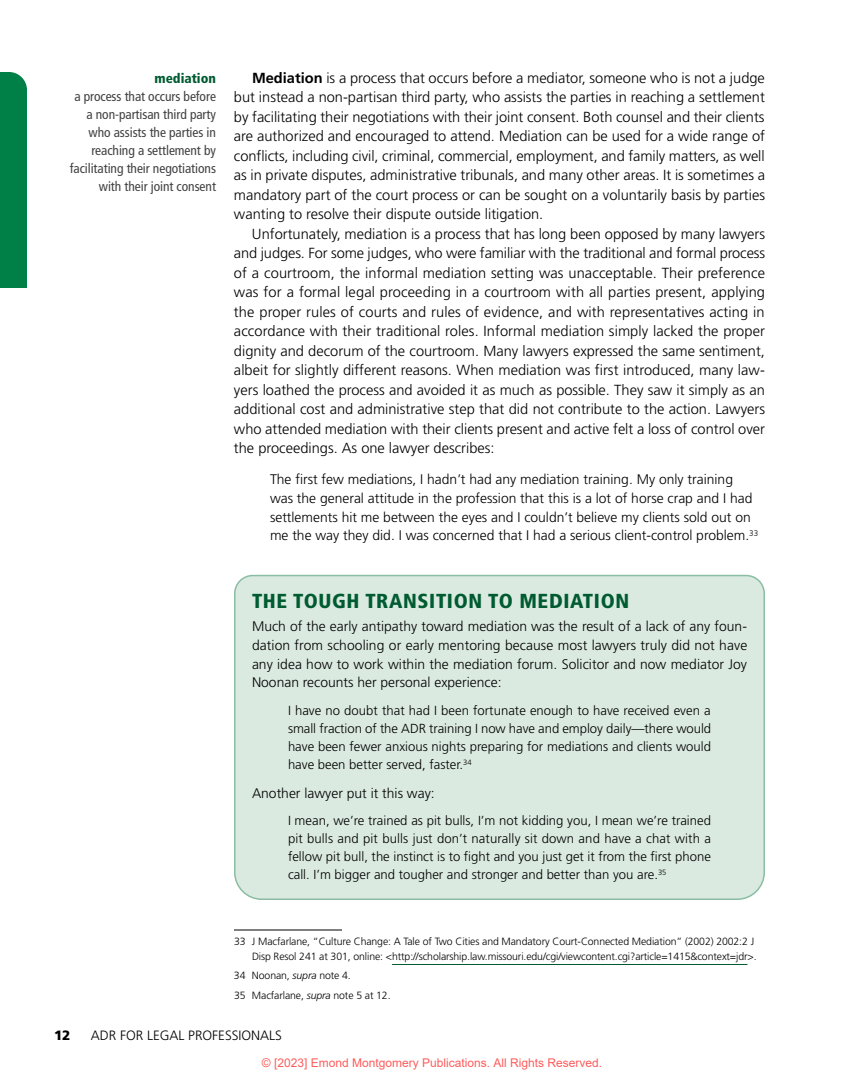
<style>
.page{position:relative;width:864px;height:1080px;background:#fff}
.page>*{position:absolute;margin:0;border:0;box-sizing:border-box;transform-origin:0 0}
.t1{font:900 condensed 20.25px "Frutiger LT Std";letter-spacing:.03em;color:#005b31}
.t2{font:300 14.7px/19.5px "Frutiger LT Std";color:#000;text-align:justify}
.t3{font:300 13.8px/18.8px "Frutiger LT Std";color:#000}
.t4{font:condensed 13.5px/18px "Frutiger LT Std";letter-spacing:-.005em;color:#414042;text-align:right}
.t5{font:300 13.5px "Frutiger LT Std";color:#000}
.t6{font:900 condensed 13.5px "Frutiger LT Std";color:#005b31}
.t7{font:900 13.5px "Frutiger LT Std";color:#000}
.t8{font:300 13.2px/18px "Frutiger LT Std";color:#000;text-align:justify}
.t9{font:12px "Arial";color:rgb(255 0 0/.65)}
.t10{font:300 10.5px/15px "Frutiger LT Std";letter-spacing:-.01em;color:#000;text-align:right}
.s1{font-weight:700}
.s2{font-style:italic}
</style>
<div class="page">
<div style="left:0;top:72px;width:27px;height:216px;background:#008047"></div>
<div style="left:234px;top:574px;width:531px;height:326px;background:#dbeae1"></div>
<hr style="left:234px;top:930px;width:108px;height:1px;background:#000">
<hr style="left:392px;top:964px;width:355px;height:1px;background:#005b31">
<p class="t6" style="left:154px;top:70px;width:63px">mediation</p>
<p class="t4" style="left:70px;top:88px;width:148px">a process that occurs before a non-partisan third party who assists the parties in reaching a settlement by facilitating their negotiations with their joint consent</p>
<p class="t2" style="left:234px;top:68px;width:533px;text-indent:18px"><span class="s1">Mediation</span> is a process that occurs before a mediator, someone who is not a judge but instead a non-partisan third party, who assists the parties in reaching a settlement by facilitating their negotiations with their joint consent. Both counsel and their clients are authorized and encouraged to attend. Mediation can be used for a wide range of conflicts, including civil, criminal, commercial, employment, and family matters, as well as in private disputes, administrative tribunals, and many other areas. It is sometimes a mandatory part of the court process or can be sought on a voluntarily basis by parties wanting to resolve their dispute outside litigation.</p>
<p class="t2" style="left:234px;top:224px;width:533px;text-indent:18px">Unfortunately, mediation is a process that has long been opposed by many lawyers and judges. For some judges, who were familiar with the traditional and formal process of a courtroom, the informal mediation setting was unacceptable. Their preference was for a formal legal proceeding in a courtroom with all parties present, applying the proper rules of courts and rules of evidence, and with representatives acting in accordance with their traditional roles. Informal mediation simply lacked the proper dignity and decorum of the courtroom. Many lawyers expressed the same sentiment, albeit for slightly different reasons. When mediation was first introduced, many law&shy;yers loathed the process and avoided it as much as possible. They saw it simply as an additional cost and administrative step that did not contribute to the action. Lawyers who attended mediation with their clients present and active felt a loss of control over the proceedings. As one lawyer describes:</p>
<p class="t3" style="left:270px;top:470px;width:490px">The first few mediations, I hadn’t had any mediation training. My only training was the general attitude in the profession that this is a lot of horse crap and I had settlements hit me between the eyes and I couldn’t believe my clients sold out on me the way they did. I was concerned that I had a serious client-control problem.<sup>33</sup></p>
<h1 class="t1" style="left:252px;top:589px;width:379px">THE TOUGH TRANSITION TO MEDIATION</h1>
<p class="t3" style="left:252px;top:617px;width:497px;text-align:justify">Much of the early antipathy toward mediation was the result of a lack of any foun&shy;dation from schooling or early mentoring because most lawyers truly did not have any idea how to work within the mediation forum. Solicitor and now mediator Joy Noonan recounts her personal experience:</p>
<p class="t8" style="left:288px;top:702px;width:425px">I have no doubt that had I been fortunate enough to have received even a small fraction of the ADR training I now have and employ daily—there would have been fewer anxious nights preparing for mediations and clients would have been better served, faster.<sup>34</sup></p>
<p class="t3" style="left:252px;top:784px;width:184px">Another lawyer put it this way:</p>
<p class="t8" style="left:288px;top:812px;width:425px">I mean, we’re trained as pit bulls, I’m not kidding you, I mean we’re trained pit bulls and pit bulls just don’t naturally sit down and have a chat with a fellow pit bull, the instinct is to fight and you just get it from the first phone call. I’m bigger and tougher and stronger and better than you are.<sup>35</sup></p>
<p class="t10" style="left:234px;top:934px;width:524px">33 J Macfarlane, “Culture Change: A Tale of Two Cities and Mandatory Court-Connected Mediation” (2002) 2002:2 J<br>Disp Resol 241 at 301, online: &lt;http://scholarship.law.missouri.edu/cgi/viewcontent.cgi?article=1415&amp;context=jdr&gt;.</p>
<p class="t10" style="left:234px;top:966px;width:158px;line-height:19.5px;text-align:left">34 Noonan, <span class="s2">supra</span> note 4.<br>35 Macfarlane, <span class="s2">supra</span> note 5 at 12.</p>
<p class="t7" style="left:54px;top:1027px;width:18px">12</p>
<p class="t5" style="left:91px;top:1027px;width:193px">ADR FOR LEGAL PROFESSIONALS</p>
<p class="t9" style="left:262px;top:1054px;width:342px">© [2023] Emond Montgomery Publications. All Rights Reserved.</p>
</div>
